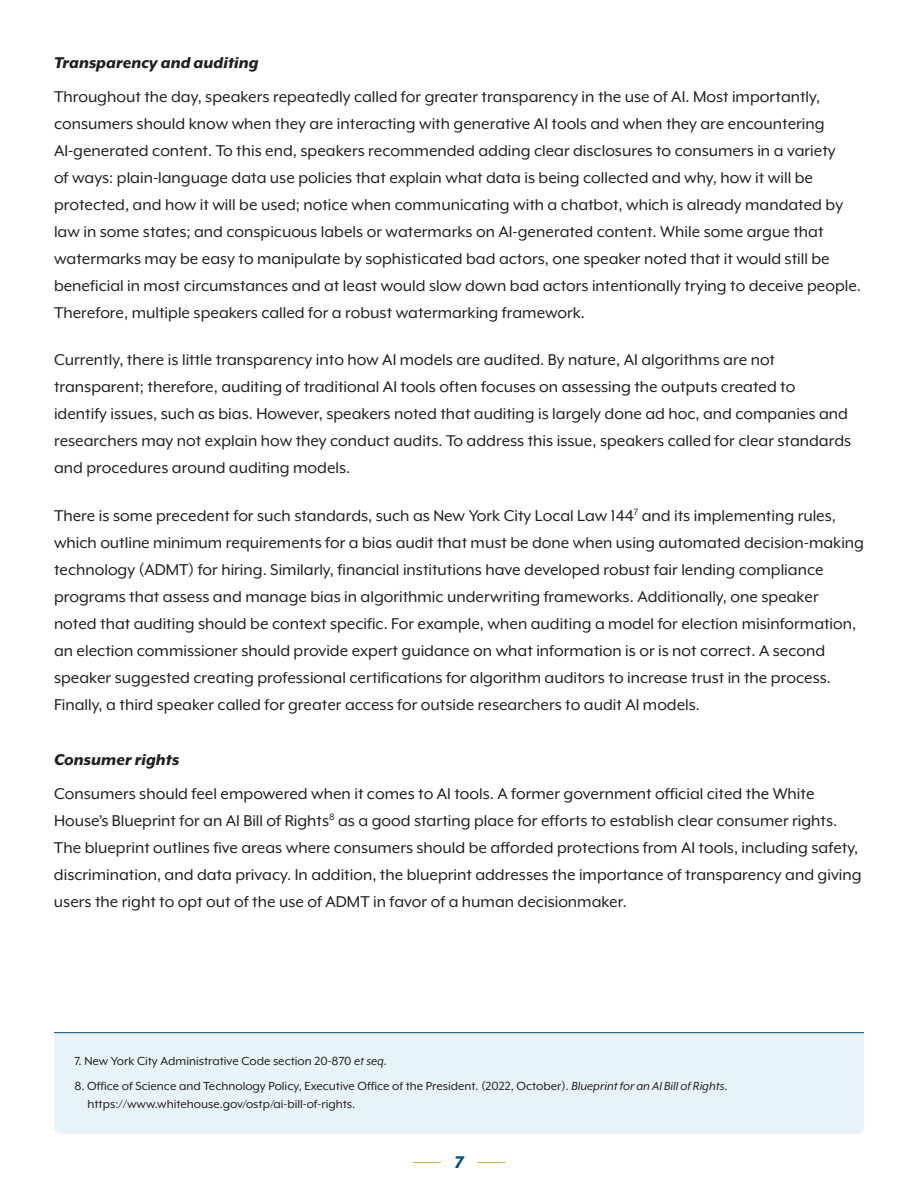
<style>
.page{position:relative;width:918px;height:1188px;background:#fff}
.page>*{position:absolute;margin:0;border:0;box-sizing:border-box;transform-origin:0 0}
.t1{font:italic 800 19.5px "Mr Eaves XL Mod OT";color:#015381}
.t2{font:18px/27px "Mr Eaves XL Mod OT";color:#231f20}
.t3{font:italic 800 18px "Mr Eaves XL Mod OT";color:#231f20}
.t4{font:13.5px/18px "Mr Eaves XL Mod OT";color:#231f20}
.s1{font-style:italic}
</style>
<div class="page">
<svg style="left:477px;top:1162px;width:28px;height:1px"></svg>
<svg style="left:413px;top:1162px;width:28px;height:1px"></svg>
<div style="left:54px;top:1033px;width:810px;height:101px;background:#e8f3f8"></div>
<hr style="left:54px;top:1032px;width:810px;height:1px;background:#015381">
<p class="t3" style="left:54px;top:54px;width:206px">Transparency and auditing</p>
<p class="t2" style="left:54px;top:83px;width:809px">Throughout the day, speakers repeatedly called for greater transparency in the use of AI. Most importantly, consumers should know when they are interacting with generative AI tools and when they are encountering AI-generated content. To this end, speakers recommended adding clear disclosures to consumers in a variety<br>of ways: plain-language data use policies that explain what data is being collected and why, how it will be protected, and how it will be used; notice when communicating with a chatbot, which is already mandated by law in some states; and conspicuous labels or watermarks on AI-generated content. While some argue that watermarks may be easy to manipulate by sophisticated bad actors, one speaker noted that it would still be benefcial in most circumstances and at least would slow down bad actors intentionally trying to deceive people.<br>Therefore, multiple speakers called for a robust watermarking framework.</p>
<p class="t2" style="left:54px;top:346px;width:799px">Currently, there is little transparency into how AI models are audited. By nature, AI algorithms are not transparent; therefore, auditing of traditional AI tools often focuses on assessing the outputs created to identify issues, such as bias. However, speakers noted that auditing is largely done ad hoc, and companies and researchers may not explain how they conduct audits. To address this issue, speakers called for clear standards and procedures around auditing models.</p>
<p class="t2" style="left:54px;top:502px;width:812px">There is some precedent for such standards, such as New York City Local Law 144<sup>7</sup> and its implementing rules, which outline minimum requirements for a bias audit that must be done when using automated decision-making technology (ADMT) for hiring. Similarly, fnancial institutions have developed robust fair lending compliance programs that assess and manage bias in algorithmic underwriting frameworks. Additionally, one speaker noted that auditing should be context specifc. For example, when auditing a model for election misinformation, an election commissioner should provide expert guidance on what information is or is not correct. A second speaker suggested creating professional certifcations for algorithm auditors to increase trust in the process.<br>Finally, a third speaker called for greater access for outside researchers to audit AI models.</p>
<p class="t3" style="left:54px;top:751px;width:127px">Consumer rights</p>
<p class="t2" style="left:54px;top:780px;width:809px">Consumers should feel empowered when it comes to AI tools. A former government offcial cited the White House’s Blueprint for an AI Bill of Rights<sup>8</sup> as a good starting place for efforts to establish clear consumer rights.<br>The blueprint outlines fve areas where consumers should be afforded protections from AI tools, including safety, discrimination, and data privacy. In addition, the blueprint addresses the importance of transparency and giving users the right to opt out of the use of ADMT in favor of a human decisionmaker.</p>
<p class="t4" style="left:75px;top:1052px;width:314px">7. New York City Administrative Code section 20-870 <span class="s1">et seq</span>.</p>
<p class="t4" style="left:88px;top:1077px;width:642px;text-indent:-13px">8. Offce of Science and Technology Policy, Executive Offce of the President. (2022, October). <span class="s1">Blueprint for an AI Bill of Rights</span>. https://www.whitehouse.gov/ostp/ai-bill-of-rights.</p>
<p class="t1" style="left:454px;top:1152px;width:11px">7</p>
</div>
